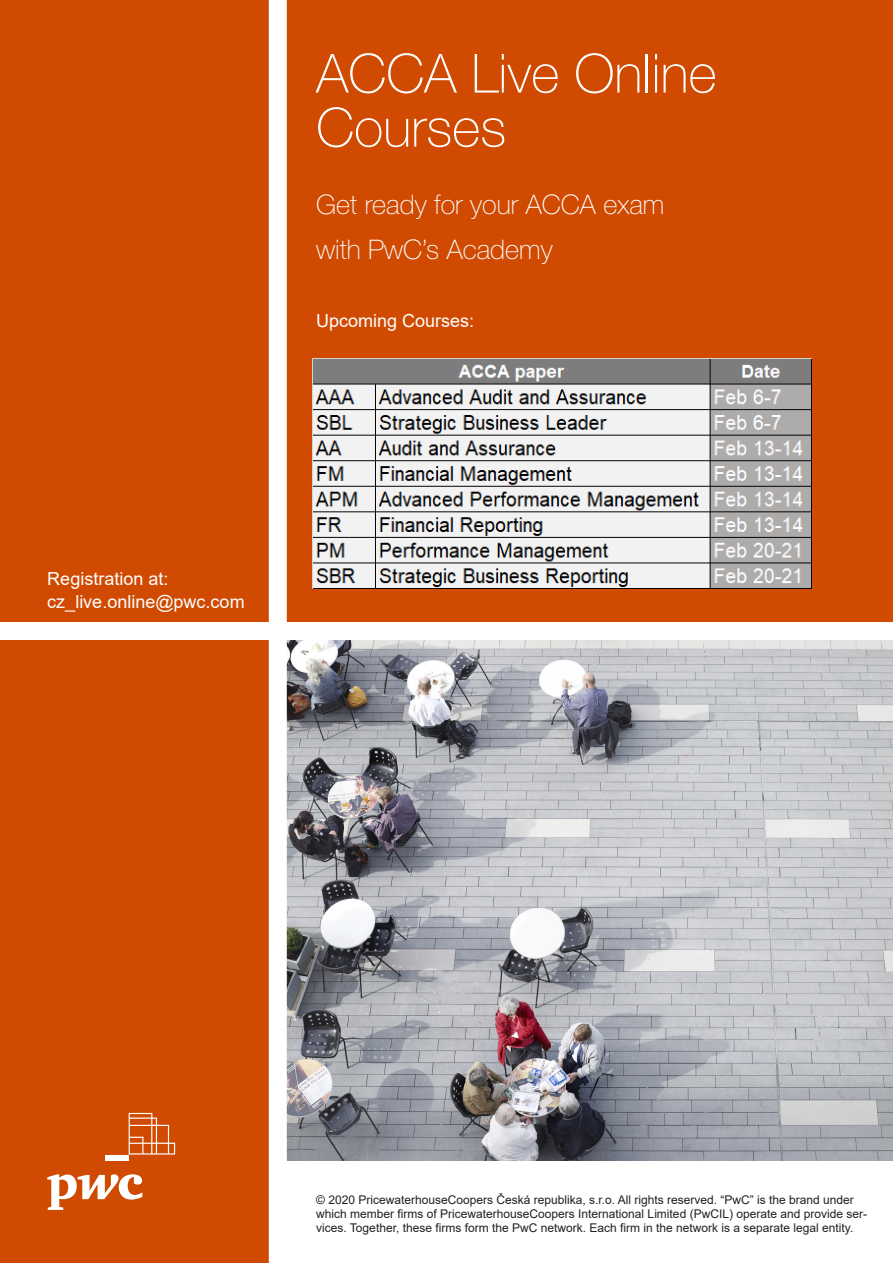
<style>
.page{position:relative;width:893px;height:1263px;background:#d04a02}
.page>*{position:absolute;margin:0;border:0;box-sizing:border-box;transform-origin:0 0}
.t1{font:100 54px "Helvetica Neue LT Pro";color:#fff}
.t2{font:100 27px/45px "Helvetica Neue LT Pro";color:#fff}
.t3{font:18px/22.5px "Arial";color:#fff}
.t4{font:12px/14.2px "Arial";color:#231f20}
</style>
<div class="page">
<img style="left:287px;top:640px;width:606px;height:521px">
<div style="left:269px;top:0;width:18px;height:1263px;background:#fff"></div>
<div style="left:0;top:622px;width:893px;height:18px;background:#fff"></div>
<svg style="left:47px;top:1174px;width:95px;height:36px"></svg>
<div style="left:105px;top:1154px;width:24px;height:6px;background:#fff"></div>
<svg style="left:129px;top:1113px;width:46px;height:41px"></svg>
<div style="left:274px;top:1161px;width:619px;height:102px;background:#fff"></div>
<img style="left:313px;top:358px;width:498px;height:231px">
<p class="t1" style="left:316px;top:42px;width:402px">ACCA Live Online</p>
<p class="t1" style="left:316px;top:96px;width:192px">Courses</p>
<p class="t2" style="left:316px;top:182px;width:350px">Get ready for your ACCA exam with PwC’s Academy</p>
<p class="t3" style="left:316px;top:309px;width:160px">Upcoming Courses:</p>
<p class="t3" style="left:47px;top:568px;width:199px">Registration at: cz_live.online@pwc.com</p>
<p class="t4" style="left:316px;top:1192px;width:552px">© 2020 PricewaterhouseCoopers Česká republika, s.r.o. All rights reserved. “PwC” is the brand under which member firms of PricewaterhouseCoopers International Limited (PwCIL) operate and provide ser&shy;vices. Together, these firms form the PwC network. Each firm in the network is a separate legal entity.</p>
</div>
